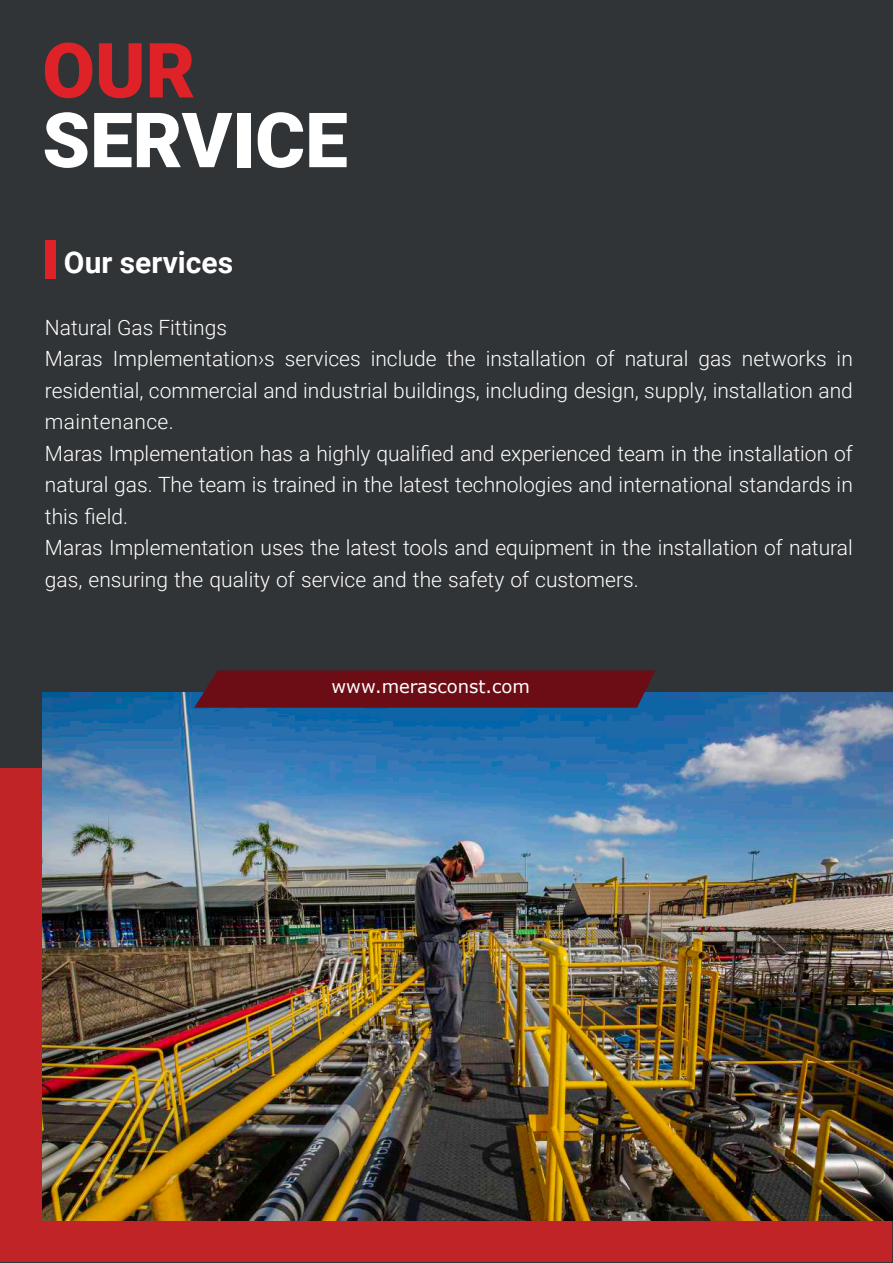
<style>
.page{position:relative;width:893px;height:1263px;background:#303437}
.page>*{position:absolute;margin:0;border:0;box-sizing:border-box;transform-origin:0 0}
.t1{font:700 30px "Roboto";color:#fff}
.t2{font:300 21px/31.5px "Roboto";color:#fff}
.t3{font:18px "Verdana";color:#fff}
</style>
<div class="page">
<hr style="left:892px;top:817px;width:1px;height:445px;background:#c12025">
<svg style="left:45px;top:43px;width:47px;height:55px"></svg>
<svg style="left:99px;top:43px;width:43px;height:55px"></svg>
<svg style="left:150px;top:43px;width:43px;height:54px"></svg>
<svg style="left:45px;top:112px;width:42px;height:56px"></svg>
<svg style="left:94px;top:113px;width:138px;height:54px"></svg>
<div style="left:237px;top:113px;width:13px;height:54px;background:#fff"></div>
<svg style="left:258px;top:112px;width:45px;height:56px"></svg>
<svg style="left:309px;top:113px;width:38px;height:54px"></svg>
<div style="left:45px;top:240px;width:10px;height:39px;background:#de2227"></div>
<div style="left:1px;top:768px;width:891px;height:494px;background:#c12427"></div>
<img style="left:42px;top:692px;width:851px;height:528px">
<svg style="left:194px;top:670px;width:461px;height:38px;background:#670f19"></svg>
<h1 class="t1" style="left:64px;top:241px;width:171px">Our services</h1>
<p class="t2" style="left:45px;top:311px;width:184px">Natural Gas Fittings</p>
<p class="t2" style="left:596px;top:342px;width:20px">of</p>
<p class="t2" style="left:113px;top:342px;width:163px">Implementation s›</p>
<p class="t2" style="left:371px;top:342px;width:67px">include</p>
<p class="t2" style="left:447px;top:342px;width:31px">the</p>
<p class="t2" style="left:486px;top:342px;width:102px">installation</p>
<p class="t2" style="left:625px;top:342px;width:65px">natural</p>
<p class="t2" style="left:742px;top:342px;width:86px">networks</p>
<p class="t2" style="left:285px;top:342px;width:77px">services</p>
<p class="t2" style="left:837px;top:342px;width:18px">in</p>
<p class="t2" style="left:45px;top:342px;width:809px">Maras<br>residential, commercial and industrial buildings, including design, supply, installation and maintenance.<br>Maras Implementation has a highly qualified and experienced team in the installation of natural gas. The team is trained in the latest technologies and international standards in this field.<br>Maras Implementation uses the latest tools and equipment in the installation of natural gas, ensuring the quality of service and the safety of customers.</p>
<p class="t2" style="left:698px;top:342px;width:35px">gas</p>
<p class="t3" style="left:332px;top:674px;width:200px">www.merasconst.com</p>
</div>
